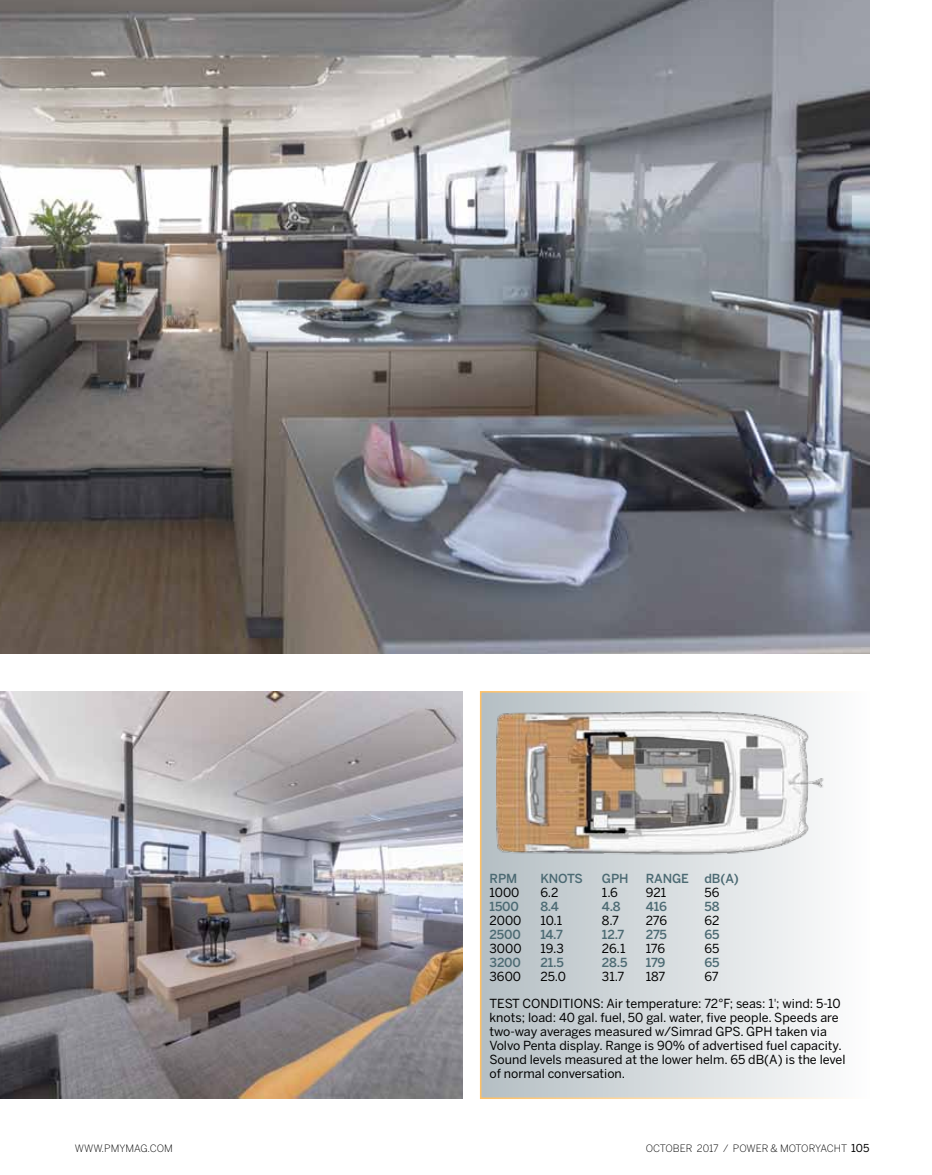
<style>
.page{position:relative;width:932px;height:1175px;background:#fff}
.page>*{position:absolute;margin:0;border:0;box-sizing:border-box;transform-origin:0 0}
.t1{font:12.45px/14px "Benton Sans";color:#000}
.t2{font:500 12.45px "Benton Sans";letter-spacing:-.01em;color:#4c6a73}
.t3{font:300 10.05px "Benton Sans";color:#000}
.s1{font-family:"Benton Sans Comp"}
.s2{font-weight:400;font-size:10.8px}
</style>
<div class="page">
<div style="left:480px;top:692px;width:389px;height:406px;background:linear-gradient(to right,#b4bec3,#fefefe)"></div>
<div style="left:480px;top:691px;width:390px;height:408px;border:2px solid #fdc066"></div>
<img style="left:0;top:0;width:869px;height:654px">
<img style="left:0;top:692px;width:462px;height:406px">
<img style="left:497px;top:703px;width:328px;height:155px">
<p class="t2" style="left:704px;top:871px;width:36px">dB(A)</p>
<p class="t1" style="left:704px;top:885px;width:16px">56</p>
<p class="t2" style="left:704px;top:899px;width:17px">58</p>
<p class="t1" style="left:704px;top:913px;width:17px">62</p>
<p class="t2" style="left:704px;top:927px;width:17px">65</p>
<p class="t1" style="left:704px;top:941px;width:16px">65</p>
<p class="t2" style="left:704px;top:955px;width:17px">65</p>
<p class="t1" style="left:704px;top:969px;width:16px">67</p>
<p class="t1" style="left:489px;top:996px;width:357px">TEST CONDITIONS: Air temperature: 72°F; seas: 1<span class="s1">'</span>; wind: 5-10 knots; load: 40 gal. fuel, 50 gal. water, five people. Speeds are two-way averages measured w/Simrad GPS. GPH taken via Volvo Penta display. Range is 90% of advertised fuel capacity.<br>Sound levels measured at the lower helm. 65 dB(A) is the level of normal conversation.</p>
<p class="t2" style="left:540px;top:871px;width:44px">KNOTS</p>
<p class="t1" style="left:540px;top:885px;width:20px">6.2</p>
<p class="t2" style="left:540px;top:899px;width:20px">8.4</p>
<p class="t1" style="left:540px;top:913px;width:23px">10.1</p>
<p class="t2" style="left:540px;top:927px;width:24px">14.7</p>
<p class="t1" style="left:540px;top:941px;width:25px">19.3</p>
<p class="t2" style="left:540px;top:955px;width:25px">21.5</p>
<p class="t1" style="left:540px;top:969px;width:27px">25.0</p>
<p class="t2" style="left:602px;top:871px;width:28px">GPH</p>
<p class="t1" style="left:602px;top:885px;width:17px">1.6</p>
<p class="t2" style="left:602px;top:899px;width:20px">4.8</p>
<p class="t1" style="left:602px;top:913px;width:19px">8.7</p>
<p class="t2" style="left:602px;top:927px;width:24px">12.7</p>
<p class="t1" style="left:602px;top:941px;width:25px">26.1</p>
<p class="t2" style="left:602px;top:955px;width:27px">28.5</p>
<p class="t1" style="left:602px;top:969px;width:24px">31.7</p>
<p class="t2" style="left:645px;top:871px;width:45px">RANGE</p>
<p class="t1" style="left:645px;top:885px;width:22px">921</p>
<p class="t2" style="left:645px;top:899px;width:23px">416</p>
<p class="t1" style="left:645px;top:913px;width:23px">276</p>
<p class="t2" style="left:645px;top:927px;width:23px">275</p>
<p class="t1" style="left:645px;top:941px;width:21px">176</p>
<p class="t2" style="left:645px;top:955px;width:21px">179</p>
<p class="t1" style="left:645px;top:969px;width:21px">187</p>
<p class="t2" style="left:489px;top:871px;width:29px">RPM</p>
<p class="t1" style="left:489px;top:885px;width:31px">1000</p>
<p class="t2" style="left:489px;top:899px;width:31px">1500</p>
<p class="t1" style="left:489px;top:913px;width:33px">2000</p>
<p class="t2" style="left:489px;top:927px;width:33px">2500</p>
<p class="t1" style="left:489px;top:941px;width:34px">3000</p>
<p class="t2" style="left:489px;top:955px;width:33px">3200</p>
<p class="t1" style="left:489px;top:969px;width:33px">3600</p>
<p class="t3" style="left:75px;top:1142px;width:100px">WWW.PMYMAG.COM</p>
<p class="t3" style="left:645px;top:1142px;width:225px">OCTOBER 2017 / POWER &amp; MOTORYACHT <span class="s2">105</span></p>
</div>
